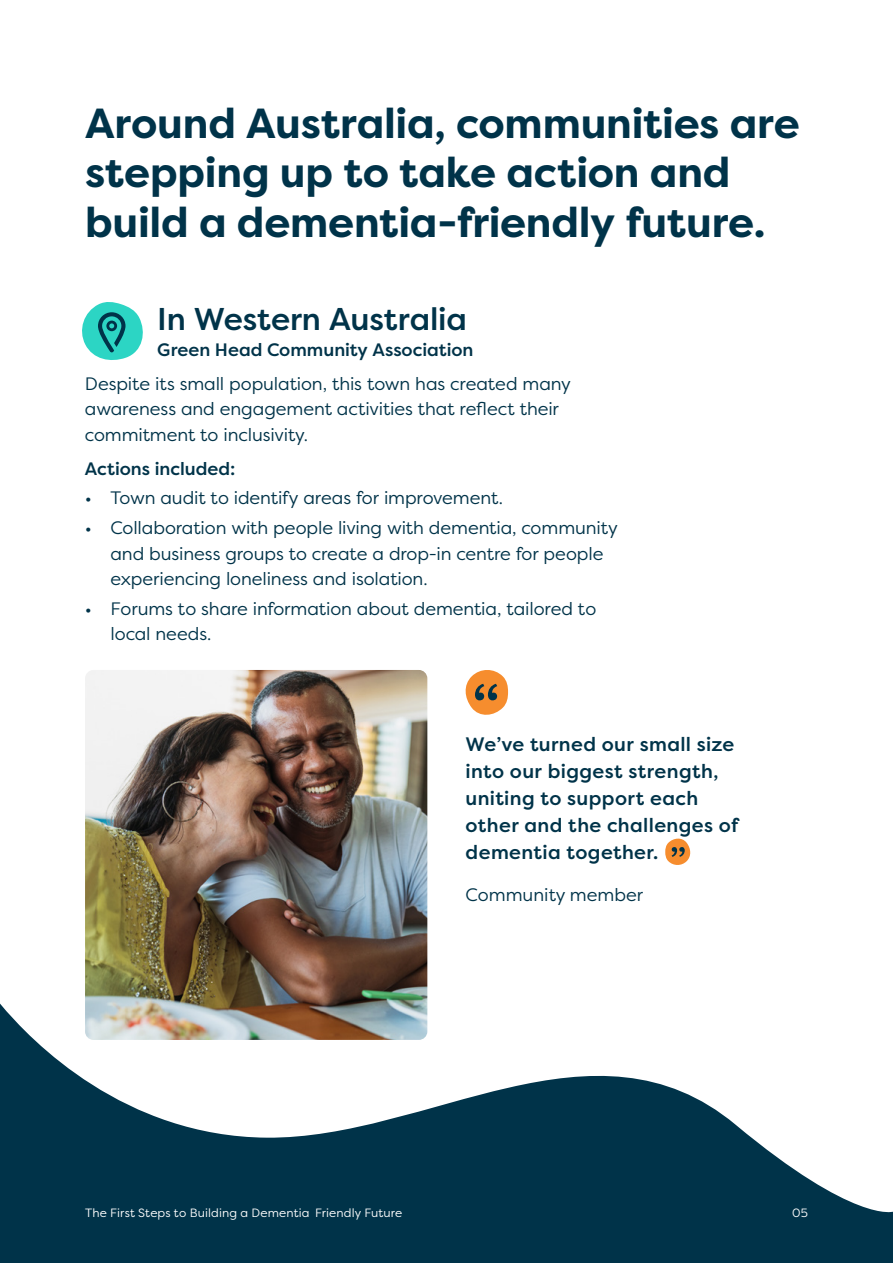
<style>
.page{position:relative;width:893px;height:1263px;background:#fff}
.page>*{position:absolute;margin:0;border:0;box-sizing:border-box;transform-origin:0 0}
.t1{font:700 42px/49.5px "Filson Pro";letter-spacing:-.005em;color:#003349}
.t2{font:500 31.5px "Filson Pro";letter-spacing:-.005em;color:#003349}
.t3{font:500 19.5px/27px "Filson Pro";letter-spacing:.02em;color:#003349}
.t4{font:18px/25.5px "Filson Pro";letter-spacing:-.005em;color:#003349}
.t5{font:500 18px "Filson Pro";color:#003349}
.t6{font:12px "Filson Pro";letter-spacing:.01em;color:#fff}
</style>
<div class="page">
<svg style="left:82px;top:302px;width:61px;height:58px"></svg>
<svg style="left:0;top:1003px;width:893px;height:260px;fill:#003349"></svg>
<img style="left:85px;top:670px;width:342px;height:370px">
<svg style="left:465px;top:670px;width:43px;height:45px"></svg>
<svg style="left:665px;top:838px;width:26px;height:27px"></svg>
<h1 class="t1" style="left:85px;top:99px;width:716px">Around Australia, communities are stepping up to take action and build a dementia-friendly future.</h1>
<h2 class="t2" style="left:157px;top:297px;width:311px">In Western Australia</h2>
<p class="t5" style="left:157px;top:337px;width:318px">Green Head Community Association</p>
<p class="t4" style="left:85px;top:370px;width:488px">Despite its small population, this town has created many awareness and engagement activities that refect their commitment to inclusivity.</p>
<p class="t5" style="left:85px;top:456px;width:152px">Actions included:</p>
<p class="t4" style="left:85px;top:485px;width:419px">• Town audit to identify areas for improvement.</p>
<p class="t4" style="left:110px;top:515px;width:509px;text-indent:-26px">• Collaboration with people living with dementia, community and business groups to create a drop-in centre for people experiencing loneliness and isolation.</p>
<p class="t4" style="left:110px;top:595px;width:487px;text-indent:-26px">• Forums to share information about dementia, tailored to local needs.</p>
<p class="t3" style="left:466px;top:730px;width:275px">We’ve turned our small size into our biggest strength, uniting to support each other and the challenges of dementia together.</p>
<p class="t4" style="left:466px;top:881px;width:179px">Community member</p>
<p class="t6" style="left:85px;top:1204px;width:319px">The First Steps to Building a Dementia Friendly Future</p>
<p class="t6" style="left:792px;top:1204px;width:17px">05</p>
</div>
